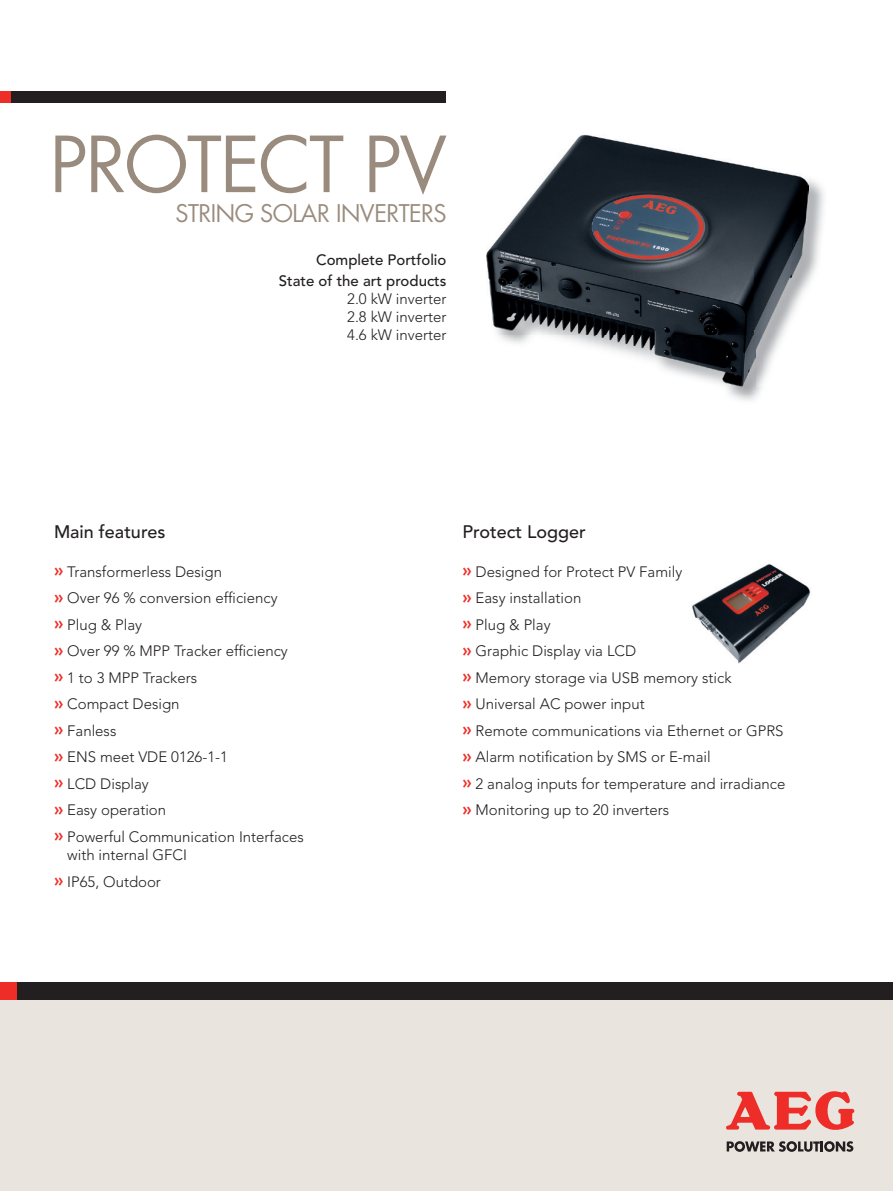
<style>
.page{position:relative;width:893px;height:1191px;background:#fff}
.page>*{position:absolute;margin:0;border:0;box-sizing:border-box;transform-origin:0 0}
.t1{font:84.6px "AEG Renner";letter-spacing:-.015em;color:#998b7d}
.t2{font:26.7px "AEG Renner";letter-spacing:-.015em;color:#998b7d}
.t3{font:500 18px "Avenir";color:#231f20}
.t4{font:300 15px/26.5px "Avenir";color:#231f20}
.t5{font:500 15px/21px "Avenir";color:#231f20;text-align:right}
.s1{font-weight:800;font-size:18px;color:#ee2d28}
</style>
<div class="page">
<div style="left:0;top:998px;width:893px;height:193px;background:#e9e5de"></div>
<div style="left:0;top:981px;width:18px;height:18px;background:#ee2d28"></div>
<svg style="left:726px;top:1091px;width:128px;height:39px"></svg>
<svg style="left:727px;top:1141px;width:126px;height:10px"></svg>
<div style="left:18px;top:981px;width:875px;height:18px;background:#231f20"></div>
<div style="left:0;top:91px;width:11px;height:11px;background:#ee2d28"></div>
<div style="left:11px;top:91px;width:434px;height:11px;background:#231f20"></div>
<img style="left:726px;top:179px;width:98px;height:222px">
<img style="left:487px;top:135px;width:321px;height:251px">
<img style="left:692px;top:564px;width:119px;height:100px">
<h1 class="t1" style="left:50px;top:115px;width:398px">PROTECT PV</h1>
<h2 class="t2" style="left:175px;top:198px;width:273px">STRING SOLAR INVERTERS</h2>
<p class="t5" style="left:279px;top:249px;width:169px">Complete Portfolio<br>State of the art products</p>
<p class="t4" style="left:347px;top:289px;width:101px;line-height:18px;text-align:justify">2.0 kW inverter 2.8 kW inverter 4.6 kW inverter</p>
<p class="t3" style="left:54px;top:521px;width:113px">Main features</p>
<p class="t3" style="left:462px;top:521px;width:125px">Protect Logger</p>
<p class="t4" style="left:54px;top:558px;width:251px"><span class="s1">»</span> Transformerless Design<br><span class="s1">»</span> Over 96 % conversion efficiency<br><span class="s1">»</span> Plug &amp; Play<br><span class="s1">»</span> Over 99 % MPP Tracker efficiency<br><span class="s1">»</span> 1 to 3 MPP Trackers<br><span class="s1">»</span> Compact Design<br><span class="s1">»</span> Fanless<br><span class="s1">»</span> ENS meet VDE 0126-1-1<br><span class="s1">»</span> LCD Display<br><span class="s1">»</span> Easy operation<br><span class="s1">»</span> Powerful Communication Interfaces</p>
<p class="t4" style="left:54px;top:841px;width:135px;text-indent:13px">with internal GFCI <span class="s1">»</span> IP65, Outdoor</p>
<p class="t4" style="left:462px;top:558px;width:325px"><span class="s1">»</span> Designed for Protect PV Family<br><span class="s1">»</span> Easy installation<br><span class="s1">»</span> Plug &amp; Play<br><span class="s1">»</span> Graphic Display via LCD<br><span class="s1">»</span> Memory storage via USB memory stick<br><span class="s1">»</span> Universal AC power input<br><span class="s1">»</span> Remote communications via Ethernet or GPRS <span class="s1">»</span> Alarm notification by SMS or E-mail<br><span class="s1">»</span> 2 analog inputs for temperature and irradiance <span class="s1">»</span> Monitoring up to 20 inverters</p>
</div>
